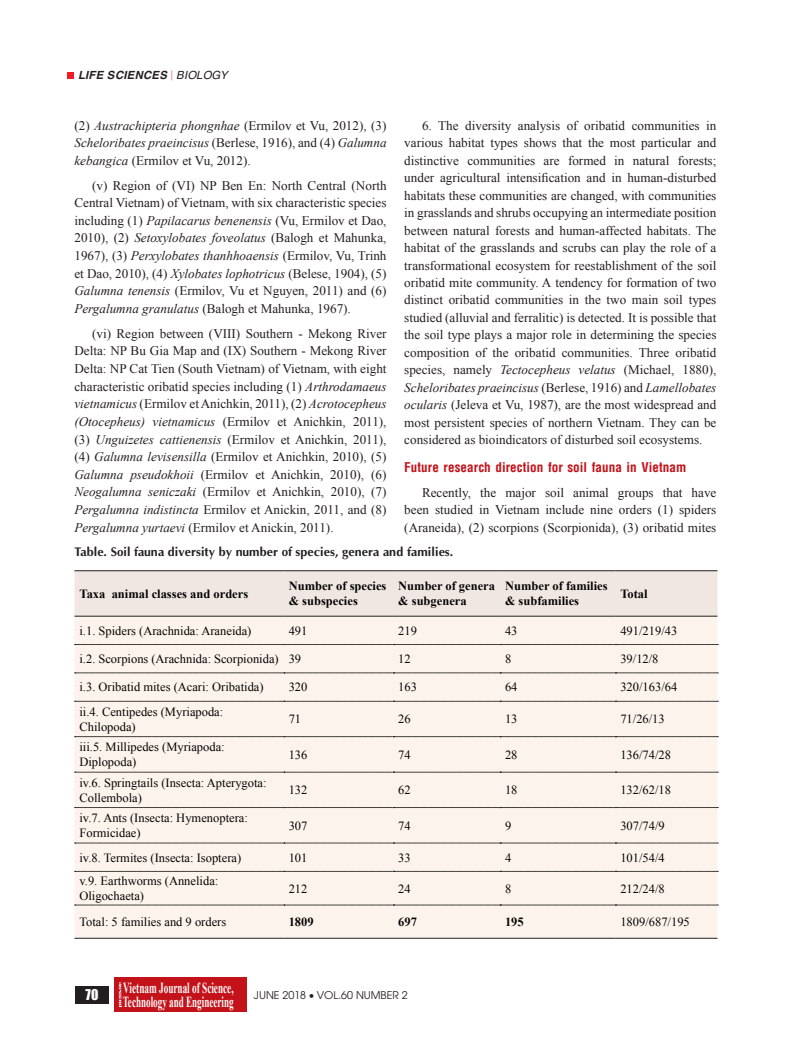
<style>
.page{position:relative;width:798px;height:1042px;background:#fff}
.page>*{position:absolute;margin:0;border:0;box-sizing:border-box;transform-origin:0 0}
.t1{font:700 15.38px/13.9px "Times New Roman";color:#fff;scale:.6 1}
.t2{font:13.75px "UTM Impact";color:#fff}
.t3{font:13.12px/17.6px "Times New Roman";color:#231f20;text-align:justify}
.t4{font:13.12px "VNI Helve Condense Bold";color:#c4121a}
.t5{font:12.5px/15px "Times New Roman";color:#040503}
.t6{font:700 12.5px/15px "Times New Roman";color:#040503}
.t7{font:700 12.5px "UTM Aptima";color:#231f20}
.t8{font:italic 700 11.25px "UTM Helve";color:#231f20}
.t9{font:10.62px "UTM Avo";color:#231f20}
.s1{font-weight:400}
.s2{font-style:italic}
</style>
<div class="page">
<div style="left:67px;top:73px;width:7px;height:6px;background:#ee1d23"></div>
<div style="left:75px;top:986px;width:33px;height:17px;background:#231f20"></div>
<div style="left:114px;top:977px;width:132px;height:34px;background:#c4121a"></div>
<svg style="left:119px;top:982px;width:2px;height:25px"></svg>
<div style="left:74px;top:571px;width:643px;height:45px;background:#f1e7e2"></div>
<div style="left:74px;top:617px;width:643px;height:321px;background:#fdf3ed"></div>
<hr style="left:74px;top:570px;width:209px;height:1px;background:#231f20">
<hr style="left:283px;top:570px;width:110px;height:1px;background:#231f20">
<hr style="left:393px;top:570px;width:107px;height:1px;background:#231f20">
<hr style="left:500px;top:570px;width:115px;height:1px;background:#231f20">
<hr style="left:615px;top:570px;width:102px;height:1px;background:#231f20">
<hr style="left:74px;top:616px;width:209px;height:1px;background:#231f20">
<hr style="left:283px;top:616px;width:110px;height:1px;background:#231f20">
<hr style="left:393px;top:616px;width:107px;height:1px;background:#231f20">
<hr style="left:500px;top:616px;width:115px;height:1px;background:#231f20">
<hr style="left:615px;top:616px;width:102px;height:1px;background:#231f20">
<svg style="left:75px;top:644px;width:643px;height:1px"></svg>
<svg style="left:75px;top:673px;width:643px;height:1px"></svg>
<svg style="left:75px;top:701px;width:643px;height:1px"></svg>
<svg style="left:75px;top:736px;width:643px;height:1px"></svg>
<svg style="left:75px;top:772px;width:643px;height:1px"></svg>
<svg style="left:75px;top:807px;width:643px;height:1px"></svg>
<svg style="left:75px;top:843px;width:643px;height:1px"></svg>
<svg style="left:75px;top:871px;width:643px;height:1px"></svg>
<svg style="left:75px;top:905px;width:643px;height:1px"></svg>
<hr style="left:74px;top:938px;width:209px;height:1px;background:#231f20">
<hr style="left:283px;top:938px;width:110px;height:1px;background:#231f20">
<hr style="left:393px;top:938px;width:107px;height:1px;background:#231f20">
<hr style="left:500px;top:938px;width:115px;height:1px;background:#231f20">
<hr style="left:615px;top:938px;width:102px;height:1px;background:#231f20">
<p class="t8" style="left:78px;top:66px;width:151px">LIFE SCIENCES <span class="s1">Biology</span></p>
<p class="t3" style="left:74px;top:116px;width:313px">(2) <span class="s2">Austrachipteria phongnhae</span> (Ermilov et Vu, 2012), (3)<br><span class="s2">Scheloribates praeincisus</span> (Berlese, 1916), and (4) <span class="s2">Galumna kebangica</span> (Ermilov et Vu, 2012).</p>
<p class="t3" style="left:74px;top:176px;width:313px;text-indent:18px">(v) Region of (VI) NP Ben En: North Central (North Central Vietnam) of Vietnam, with six characteristic species including (1) <span class="s2">Papilacarus benenensis</span> (Vu, Ermilov et Dao, 2010), (2) <span class="s2">Setoxylobates foveolatus</span> (Balogh et Mahunka, 1967), (3) <span class="s2">Perxylobates thanhhoaensis</span> (Ermilov, Vu, Trinh et Dao, 2010), (4) <span class="s2">Xylobates lophotricus</span> (Belese, 1904), (5)<br><span class="s2">Galumna tenensis</span> (Ermilov, Vu et Nguyen, 2011) and (6)<br><span class="s2">Pergalumna granulatus</span> (Balogh et Mahunka, 1967).</p>
<p class="t3" style="left:74px;top:324px;width:313px;text-indent:18px">(vi) Region between (VIII) Southern - Mekong River Delta: NP Bu Gia Map and (IX) Southern - Mekong River Delta: NP Cat Tien (South Vietnam) of Vietnam, with eight characteristic oribatid species including (1) <span class="s2">Arthrodamaeus vietnamicus</span> (Ermilov et Anichkin, 2011), (2) <span class="s2">Acrotocepheus (Otocepheus) vietnamicus</span> (Ermilov et Anichkin, 2011), (3) <span class="s2">Unguizetes cattienensis</span> (Ermilov et Anichkin, 2011), (4) <span class="s2">Galumna levisensilla</span> (Ermilov et Anichkin, 2010), (5)<br><span class="s2">Galumna pseudokhoii</span> (Ermilov et Anichkin, 2010), (6)<br><span class="s2">Neogalumna seniczaki</span> (Ermilov et Anichkin, 2010), (7)<br><span class="s2">Pergalumna indistincta</span> Ermilov et Anickin, 2011, and (8)<br><span class="s2">Pergalumna yurtaevi</span> (Ermilov et Anickin, 2011).</p>
<p class="t3" style="left:404px;top:116px;width:313px;text-indent:18px">6. The diversity analysis of oribatid communities in various habitat types shows that the most particular and distinctive communities are formed in natural forests; under agricultural intensification and in human-disturbed habitats these communities are changed, with communities in grasslands and shrubs occupying an intermediate position between natural forests and human-affected habitats. The habitat of the grasslands and scrubs can play the role of a transformational ecosystem for reestablishment of the soil oribatid mite community. A tendency for formation of two distinct oribatid communities in the two main soil types studied (alluvial and ferralitic) is detected. It is possible that the soil type plays a major role in determining the species composition of the oribatid communities. Three oribatid species, namely <span class="s2">Tectocepheus velatus</span> (Michael, 1880), <span class="s2">Scheloribates praeincisus</span> (Berlese, 1916) and <span class="s2">Lamellobates ocularis</span> (Jeleva et Vu, 1987), are the most widespread and most persistent species of northern Vietnam. They can be considered as bioindicators of disturbed soil ecosystems.</p>
<p class="t4" style="left:404px;top:457px;width:283px">Future research direction for soil fauna in Vietnam</p>
<p class="t3" style="left:404px;top:483px;width:313px;text-indent:18px">Recently, the major soil animal groups that have been studied in Vietnam include nine orders (1) spiders (Araneida), (2) scorpions (Scorpionida), (3) oribatid mites</p>
<p class="t7" style="left:74px;top:542px;width:380px">Table. Soil fauna diversity by number of species, genera and families.</p>
<p class="t6" style="left:79px;top:586px;width:170px">Taxa animal classes and orders</p>
<p class="t6" style="left:288px;top:578px;width:99px">Number of species &amp; subspecies</p>
<p class="t6" style="left:398px;top:578px;width:98px">Number of genera &amp; subgenera</p>
<p class="t6" style="left:505px;top:578px;width:104px">Number of families &amp; subfamilies</p>
<p class="t6" style="left:620px;top:586px;width:29px">Total</p>
<p class="t5" style="left:79px;top:623px;width:173px">i.1. Spiders (Arachnida: Araneida)</p>
<p class="t5" style="left:288px;top:623px;width:20px">491</p>
<p class="t5" style="left:398px;top:623px;width:20px">219</p>
<p class="t5" style="left:505px;top:623px;width:14px">43</p>
<p class="t5" style="left:620px;top:623px;width:58px">491/219/43</p>
<p class="t5" style="left:79px;top:651px;width:223px">i.2. Scorpions (Arachnida: Scorpionida) 39</p>
<p class="t5" style="left:398px;top:651px;width:14px">12</p>
<p class="t5" style="left:505px;top:651px;width:8px">8</p>
<p class="t5" style="left:620px;top:651px;width:40px">39/12/8</p>
<p class="t5" style="left:79px;top:679px;width:186px">i.3. Oribatid mites (Acari: Oribatida)</p>
<p class="t5" style="left:288px;top:679px;width:20px">320</p>
<p class="t5" style="left:398px;top:679px;width:20px">163</p>
<p class="t5" style="left:505px;top:679px;width:14px">64</p>
<p class="t5" style="left:620px;top:679px;width:58px">320/163/64</p>
<p class="t5" style="left:79px;top:704px;width:145px">ii.4. Centipedes (Myriapoda:<br>Chilopoda)</p>
<p class="t5" style="left:288px;top:711px;width:14px">71</p>
<p class="t5" style="left:398px;top:711px;width:14px">26</p>
<p class="t5" style="left:505px;top:711px;width:14px">13</p>
<p class="t5" style="left:620px;top:711px;width:46px">71/26/13</p>
<p class="t5" style="left:79px;top:739px;width:147px">iii.5. Millipedes (Myriapoda:<br>Diplopoda)</p>
<p class="t5" style="left:288px;top:747px;width:20px">136</p>
<p class="t5" style="left:398px;top:747px;width:14px">74</p>
<p class="t5" style="left:505px;top:747px;width:14px">28</p>
<p class="t5" style="left:620px;top:747px;width:52px">136/74/28</p>
<p class="t5" style="left:79px;top:775px;width:189px">iv.6. Springtails (Insecta: Apterygota:<br>Collembola)</p>
<p class="t5" style="left:288px;top:782px;width:20px">132</p>
<p class="t5" style="left:398px;top:782px;width:14px">62</p>
<p class="t5" style="left:505px;top:782px;width:14px">18</p>
<p class="t5" style="left:620px;top:782px;width:52px">132/62/18</p>
<p class="t5" style="left:79px;top:810px;width:170px">iv.7. Ants (Insecta: Hymenoptera:<br>Formicidae)</p>
<p class="t5" style="left:288px;top:818px;width:20px">307</p>
<p class="t5" style="left:398px;top:818px;width:14px">74</p>
<p class="t5" style="left:505px;top:818px;width:8px">9</p>
<p class="t5" style="left:620px;top:818px;width:46px">307/74/9</p>
<p class="t5" style="left:79px;top:849px;width:163px">iv.8. Termites (Insecta: Isoptera)</p>
<p class="t5" style="left:288px;top:849px;width:20px">101</p>
<p class="t5" style="left:398px;top:849px;width:14px">33</p>
<p class="t5" style="left:505px;top:849px;width:8px">4</p>
<p class="t5" style="left:620px;top:849px;width:46px">101/54/4</p>
<p class="t5" style="left:79px;top:873px;width:140px">v.9. Earthworms (Annelida:<br>Oligochaeta)</p>
<p class="t5" style="left:288px;top:880px;width:20px">212</p>
<p class="t5" style="left:398px;top:880px;width:14px">24</p>
<p class="t5" style="left:505px;top:880px;width:8px">8</p>
<p class="t5" style="left:620px;top:880px;width:46px">212/24/8</p>
<p class="t5" style="left:79px;top:914px;width:148px">Total: 5 families and 9 orders</p>
<p class="t6" style="left:288px;top:914px;width:26px">1809</p>
<p class="t6" style="left:398px;top:914px;width:20px">697</p>
<p class="t6" style="left:505px;top:914px;width:20px">195</p>
<p class="t5" style="left:620px;top:914px;width:71px">1809/687/195</p>
<p class="t2" style="left:86px;top:984px;width:14px">70</p>
<p class="t1" style="left:123px;top:980px;width:186px">Vietnam Journal of Science,<br>Technology and Engineering</p>
<p class="t9" style="left:254px;top:987px;width:155px">JUNE 2018 • VOL.60 NUMBER 2</p>
</div>
